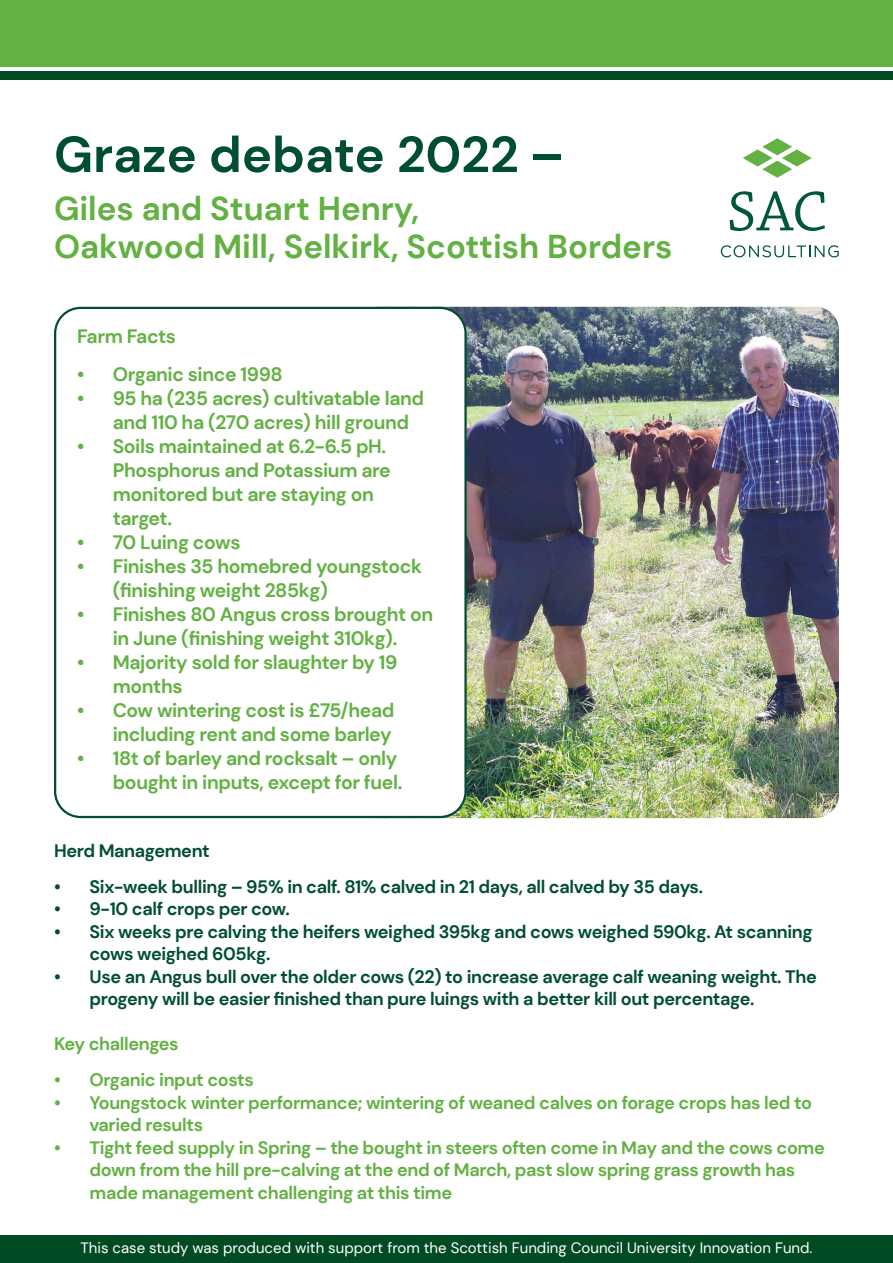
<style>
.page{position:relative;width:893px;height:1263px;background:#fff}
.page>*{position:absolute;margin:0;border:0;box-sizing:border-box;transform-origin:0 0}
.t1{font:700 50.55px "DM Sans";color:#004d36}
.t2{font:700 33px "DM Sans";color:#63b143}
.t3{font:700 19.35px/24px "DM Sans";letter-spacing:-.02em;color:#63b143}
.t4{font:700 18px/22.5px "DM Sans";letter-spacing:-.02em;color:#004d36}
.t5{font:700 18px/22.5px "DM Sans";letter-spacing:-.02em;color:#63b143}
.t6{font:15px "DM Sans";color:#fff}
</style>
<div class="page">
<div style="left:0;top:71px;width:893px;height:8px;background:#004b23"></div>
<div style="left:0;top:0;width:893px;height:67px;background:#63b143"></div>
<div style="left:0;top:1236px;width:893px;height:27px;background:#004b23"></div>
<img style="left:447px;top:307px;width:392px;height:511px">
<div style="left:55px;top:308px;width:411px;height:509px;background:#fff;border-radius:26px"></div>
<div style="left:54px;top:307px;width:413px;height:511px;border:2px solid #004d36;border-radius:26px"></div>
<svg style="left:743px;top:138px;width:69px;height:40px"></svg>
<svg style="left:730px;top:191px;width:95px;height:40px"></svg>
<svg style="left:721px;top:245px;width:118px;height:12px"></svg>
<p class="t1" style="left:54px;top:123px;width:511px">Graze debate 2022 –</p>
<p class="t2" style="left:54px;top:188px;width:367px">Giles and Stuart Henry,</p>
<p class="t2" style="left:54px;top:225px;width:620px">Oakwood Mill, Selkirk, Scottish Borders</p>
<p class="t3" style="left:77px;top:324px;width:100px">Farm Facts</p>
<p class="t3" style="left:77px;top:362px;width:207px">• Organic since 1998</p>
<p class="t3" style="left:113px;top:386px;width:313px;text-indent:-36px">• 95 ha (235 acres) cultivatable land and 110 ha (270 acres) hill ground</p>
<p class="t3" style="left:113px;top:434px;width:280px;text-indent:-36px">• Soils maintained at 6.2-6.5 pH.<br>Phosphorus and Potassium are monitored but are staying on</p>
<p class="t3" style="left:113px;top:506px;width:61px">target.</p>
<p class="t3" style="left:77px;top:530px;width:165px">• 70 Luing cows</p>
<p class="t3" style="left:113px;top:554px;width:311px;text-indent:-36px">• Finishes 35 homebred youngstock (finishing weight 285kg)</p>
<p class="t3" style="left:77px;top:602px;width:358px;text-align:center">• Finishes 80 Angus cross brought on in June (finishing weight 310kg).</p>
<p class="t3" style="left:113px;top:650px;width:286px;text-indent:-36px">• Majority sold for slaughter by 19 months</p>
<p class="t3" style="left:77px;top:698px;width:319px;text-align:right">• Cow wintering cost is £75/head including rent and some barley</p>
<p class="t3" style="left:77px;top:746px;width:327px;text-align:right">• 18t of barley and rocksalt – only bought in inputs, except for fuel.</p>
<p class="t4" style="left:54px;top:839px;width:157px">Herd Management</p>
<p class="t4" style="left:54px;top:875px;width:650px">• Six-week bulling – 95% in calf. 81% calved in 21 days, all calved by 35 days.</p>
<p class="t4" style="left:54px;top:897px;width:237px">• 9-10 calf crops per cow.</p>
<p class="t4" style="left:90px;top:920px;width:725px;text-indent:-36px">• Six weeks pre calving the heifers weighed 395kg and cows weighed 590kg. At scanning cows weighed 605kg.</p>
<p class="t4" style="left:90px;top:965px;width:729px;text-indent:-36px">• Use an Angus bull over the older cows (22) to increase average calf weaning weight. The progeny will be easier finished than pure luings with a better kill out percentage.</p>
<p class="t5" style="left:54px;top:1032px;width:126px">Key challenges</p>
<p class="t5" style="left:54px;top:1068px;width:201px">• Organic input costs</p>
<p class="t5" style="left:90px;top:1091px;width:724px;text-indent:-36px">• Youngstock winter performance; wintering of weaned calves on forage crops has led to varied results</p>
<p class="t5" style="left:90px;top:1136px;width:737px;text-indent:-36px">• Tight feed supply in Spring – the bought in steers often come in May and the cows come down from the hill pre-calving at the end of March, past slow spring grass growth has made management challenging at this time</p>
<p class="t6" style="left:80px;top:1239px;width:733px">This case study was produced with support from the Scottish Funding Council University Innovation Fund.</p>
</div>
